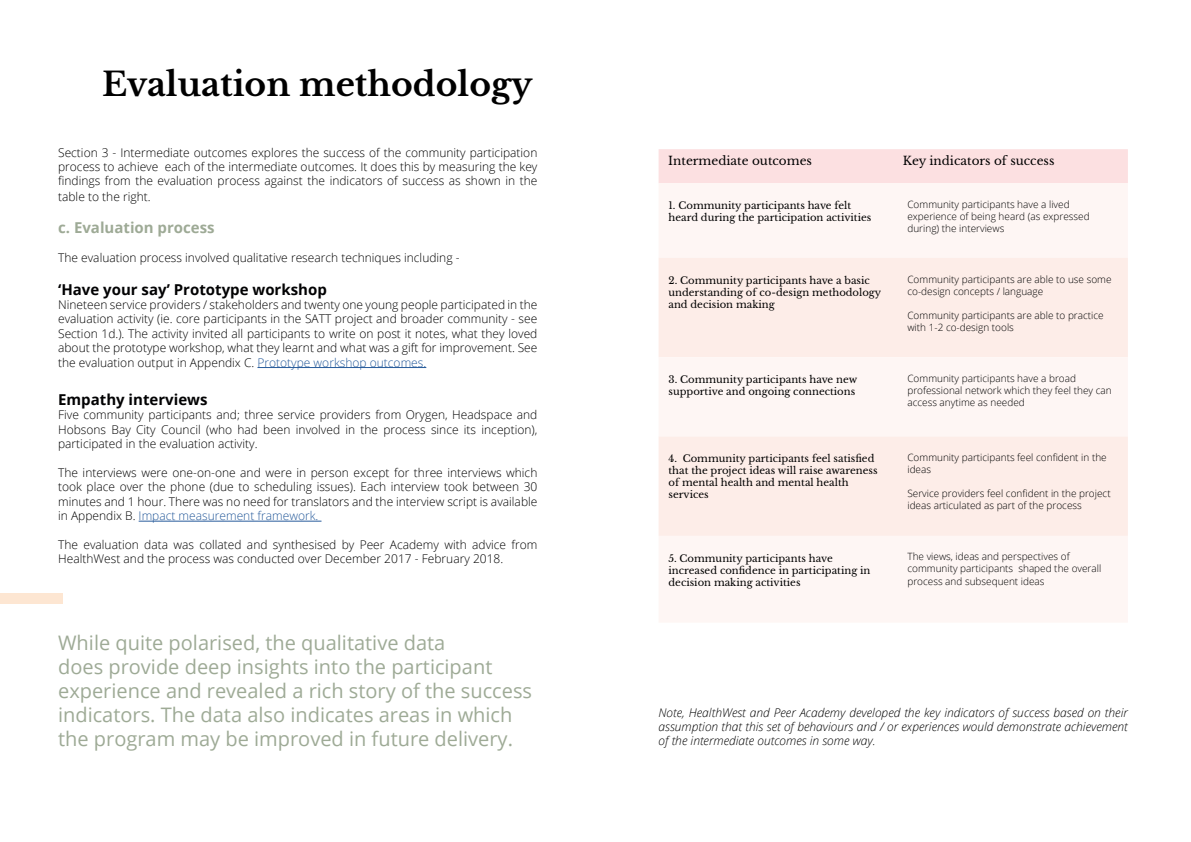
<style>
.page{position:relative;width:1191px;height:842px;background:#fff}
.page>*{position:absolute;margin:0;border:0;box-sizing:border-box;transform-origin:0 0}
.t1{font:700 33px "Libre Baskerville";color:#000}
.t2{font:20px/24px "Open Sans";color:#9eaa96}
.t3{font:700 15px "Open Sans";color:#020203}
.t4{font:700 15px "Open Sans";color:#9eaa96}
.t5{font:300 12px/14.4px "Open Sans";color:#000;text-align:justify}
.t6{font:italic 300 12px/14.4px "Open Sans";color:#000;text-align:justify}
.t7{font:12px "Libre Baskerville";color:#000}
.t8{font:300 10px/12px "Open Sans";color:#000}
.t9{font:10px/12px "Libre Baskerville";color:#000}
.s1{color:#275b9b}
</style>
<div class="page">
<hr style="left:257px;top:367px;width:169px;height:1px;background:#275b9b">
<hr style="left:139px;top:521px;width:182px;height:1px;background:#275b9b">
<svg style="left:658px;top:149px;width:469px;height:109px"></svg>
<div style="left:659px;top:258px;width:468px;height:99px;background:#fdede8"></div>
<div style="left:659px;top:358px;width:468px;height:264px;background:#fef6f4"></div>
<div style="left:659px;top:436px;width:468px;height:100px;background:#fdede8"></div>
<div style="left:0;top:593px;width:62px;height:11px;background:#fde6d2"></div>
<h1 class="t1" style="left:102px;top:64px;width:432px">Evaluation methodology</h1>
<p class="t5" style="left:58px;top:145px;width:481px">Section 3 - Intermediate outcomes explores the success of the community participation process to achieve each of the intermediate outcomes. It does this by measuring the key findings from the evaluation process against the indicators of success as shown in the</p>
<p class="t5" style="left:58px;top:189px;width:94px">table to the right.</p>
<p class="t4" style="left:58px;top:217px;width:158px">c. Evaluation process</p>
<p class="t5" style="left:58px;top:250px;width:403px">The evaluation process involved qualitative research techniques including -</p>
<p class="t3" style="left:58px;top:279px;width:270px">‘Have your say’ Prototype workshop</p>
<p class="t5" style="left:58px;top:297px;width:481px">Nineteen service providers / stakeholders and twenty one young people participated in the evaluation activity (ie. core participants in the SATT project and broader community - see Section 1d.). The activity invited all participants to write on post it notes, what they loved about the prototype workshop, what they learnt and what was a gift for improvement. See the evaluation output in Appendix C. <span class="s1">Prototype workshop outcomes.</span></p>
<p class="t3" style="left:58px;top:389px;width:151px">Empathy interviews</p>
<p class="t5" style="left:58px;top:408px;width:481px">Five community participants and; three service providers from Orygen, Headspace and Hobsons Bay City Council (who had been involved in the process since its inception), participated in the evaluation activity.</p>
<p class="t5" style="left:58px;top:465px;width:481px">The interviews were one-on-one and were in person except for three interviews which took place over the phone (due to scheduling issues). Each interview took between 30 minutes and 1 hour. There was no need for translators and the interview script is available in Appendix B. <span class="s1">Impact measurement framework.</span></p>
<p class="t5" style="left:58px;top:537px;width:481px">The evaluation data was collated and synthesised by Peer Academy with advice from<br>HealthWest and the process was conducted over December 2017 - February 2018.</p>
<p class="t2" style="left:58px;top:630px;width:475px">While quite polarised, the qualitative data<br>does provide deep insights into the participant experience and revealed a rich story of the success indicators. The data also indicates areas in which the program may be improved in future delivery.</p>
<p class="t7" style="left:668px;top:153px;width:145px">Intermediate outcomes</p>
<p class="t7" style="left:903px;top:153px;width:153px">Key indicators of success</p>
<p class="t9" style="left:668px;top:200px;width:204px">1. Community participants have felt heard during the participation activities</p>
<p class="t8" style="left:907px;top:198px;width:184px">Community participants have a lived experience of being heard (as expressed during) the interviews</p>
<p class="t9" style="left:668px;top:274px;width:214px">2. Community participants have a basic understanding of co-design methodology and decision making</p>
<p class="t8" style="left:907px;top:273px;width:206px">Community participants are able to use some co-design concepts / language</p>
<p class="t8" style="left:907px;top:309px;width:198px">Community participants are able to practice with 1-2 co-design tools</p>
<p class="t9" style="left:668px;top:374px;width:190px">3. Community participants have new supportive and ongoing connections</p>
<p class="t8" style="left:907px;top:372px;width:206px">Community participants have a broad professional network which they feel they can access anytime as needed</p>
<p class="t9" style="left:668px;top:453px;width:210px">4. Community participants feel satisfied that the project ideas will raise awareness of mental health and mental health services</p>
<p class="t8" style="left:907px;top:451px;width:201px">Community participants feel confident in the ideas</p>
<p class="t8" style="left:907px;top:487px;width:205px">Service providers feel confident in the project ideas articulated as part of the process</p>
<p class="t9" style="left:668px;top:552px;width:203px">5. Community participants have increased confidence in participating in decision making activities</p>
<p class="t8" style="left:907px;top:551px;width:195px">The views, ideas and perspectives of community participants shaped the overall process and subsequent ideas</p>
<p class="t6" style="left:658px;top:704px;width:471px">Note, HealthWest and Peer Academy developed the key indicators of success based on their assumption that this set of behaviours and / or experiences would demonstrate achievement of the intermediate outcomes in some way.</p>
</div>
